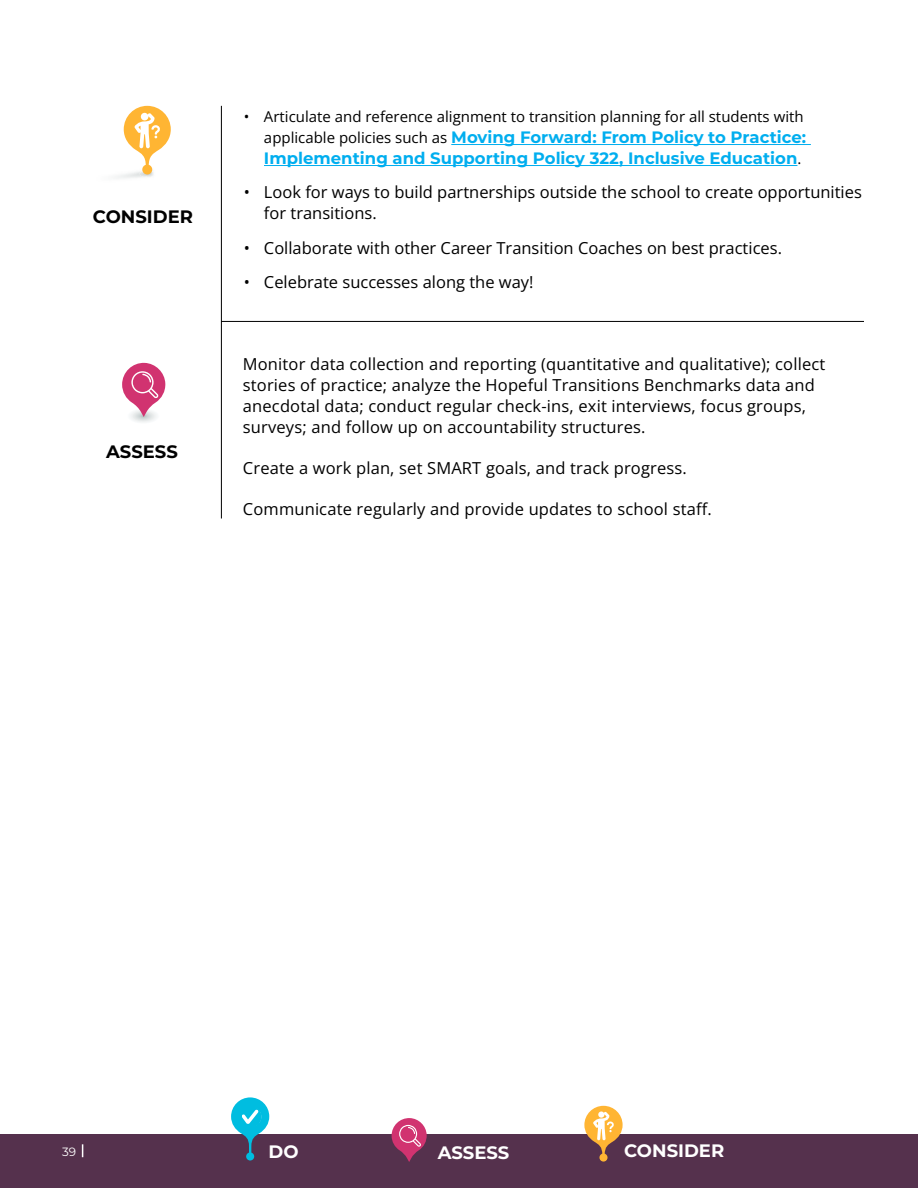
<style>
.page{position:relative;width:918px;height:1188px;background:#fff}
.page>*{position:absolute;margin:0;border:0;box-sizing:border-box;transform-origin:0 0}
.t1{font:700 18px "Montserrat";color:#fff}
.t2{font:700 18px "Montserrat";color:#000}
.Body_11pt{font:16.5px/21px "Open Sans";letter-spacing:.01em;color:#000}
.t3{font:700 16.5px/21px "Montserrat";color:#00aeef}
.t4{font:15px "Open Sans";color:#000}
.t5{font:12px "Montserrat";color:#fff}
.s1{font-family:"Open Sans";font-weight:400;font-size:15px;color:#000}
</style>
<div class="page">
<div style="left:0;top:1134px;width:918px;height:54px;background:#55314d"></div>
<svg style="left:231px;top:1097px;width:38px;height:64px"></svg>
<svg style="left:392px;top:1118px;width:35px;height:44px"></svg>
<svg style="left:584px;top:1106px;width:39px;height:56px"></svg>
<svg style="left:82px;top:1144px;width:1px;height:13px"></svg>
<hr style="left:221px;top:106px;width:1px;height:413px;background:#000">
<svg style="left:122px;top:362px;width:44px;height:60px"></svg>
<hr style="left:451px;top:144px;width:360px;height:1px;background:#00aeef">
<hr style="left:264px;top:165px;width:533px;height:1px;background:#00aeef">
<hr style="left:221px;top:321px;width:643px;height:1px;background:#000">
<svg style="left:124px;top:106px;width:47px;height:69px"></svg>
<p class="t2" style="left:93px;top:203px;width:102px">CONSIDER</p>
<p class="t2" style="left:106px;top:438px;width:73px">ASSESS</p>
<p class="t4" style="left:244px;top:106px;width:561px">• Articulate and reference alignment to transition planning for all students with</p>
<p class="t3" style="left:264px;top:126px;width:544px"><span class="s1">applicable policies such as</span> Moving Forward: From Policy to Practice:<br>Implementing and Supporting Policy 322, Inclusive Education<span class="s1">.</span></p>
<p class="Body_11pt" style="left:264px;top:181px;width:599px;text-indent:-20px">• Look for ways to build partnerships outside the school to create opportunities for transitions.</p>
<p class="Body_11pt" style="left:244px;top:237px;width:540px">• Collaborate with other Career Transition Coaches on best practices.</p>
<p class="Body_11pt" style="left:244px;top:271px;width:291px">• Celebrate successes along the way!</p>
<p class="Body_11pt" style="left:243px;top:353px;width:584px">Monitor data collection and reporting (quantitative and qualitative); collect stories of practice; analyze the Hopeful Transitions Benchmarks data and anecdotal data; conduct regular check-ins, exit interviews, focus groups, surveys; and follow up on accountability structures.</p>
<p class="Body_11pt" style="left:243px;top:457px;width:446px">Create a work plan, set SMART goals, and track progress.</p>
<p class="Body_11pt" style="left:243px;top:499px;width:470px">Communicate regularly and provide updates to school staff.</p>
<p class="t5" style="left:62px;top:1143px;width:16px">39</p>
<p class="t1" style="left:269px;top:1139px;width:32px">DO</p>
<p class="t1" style="left:438px;top:1139px;width:73px">ASSESS</p>
<p class="t1" style="left:624px;top:1138px;width:102px">CONSIDER</p>
</div>
